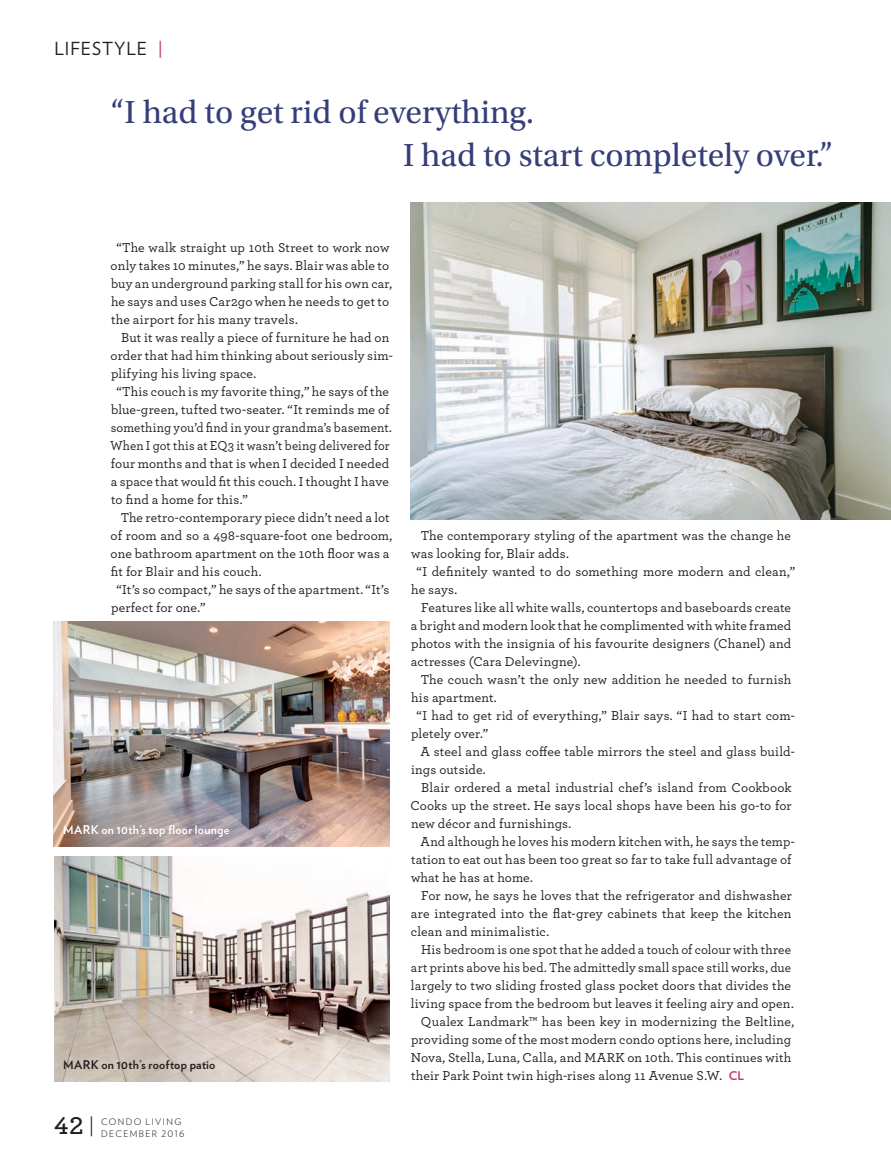
<style>
.page{position:relative;width:891px;height:1161px;background:#fff}
.page>*{position:absolute;margin:0;border:0;box-sizing:border-box;transform-origin:0 0}
.t1{font:33.6px/42.3px "Utopia Std";color:#353e79}
.t2{font:600 25.5px "Archer";color:#231f20}
.t3{font:18px "Verlag";letter-spacing:.05em;color:#231f20}
._1body_text{font:500 13.5px/18px "Archer";letter-spacing:.01em;color:#231f20}
.t4{font:700 12px "Verlag";letter-spacing:.02em;color:#fff}
.t5{font:700 12px "Verlag";letter-spacing:.015em;color:#231f20}
.t6{font:300 9px/12px "Verlag";letter-spacing:.155em;color:#231f20}
.s1{color:#c13d65}
.s2{font-family:"Verlag";font-weight:300;font-size:21px}
.s3{font-family:"Verlag";font-weight:700;font-size:12px;color:#c13d65}
</style>
<div class="page">
<img style="left:410px;top:202px;width:481px;height:317px">
<img style="left:54px;top:622px;width:336px;height:224px">
<img style="left:54px;top:857px;width:336px;height:224px">
<p class="t3" style="left:55px;top:35px;width:109px">LIFESTYLE <span class="s1">|</span></p>
<p class="t1" style="left:403px;top:92px;width:432px;text-indent:-293px">“I had to get rid of everything.<br>I had to start completely over.”</p>
<p class="_1body_text" style="left:111px;top:238px;width:283px;text-indent:6px">“The walk straight up 10th Street to work now only takes 10 minutes,” he says. Blair was able to buy an underground parking stall for his own car, he says and uses Car2go when he needs to get to the airport for his many travels.</p>
<p class="_1body_text" style="left:111px;top:328px;width:284px;text-indent:10px">But it was really a piece of furniture he had on order that had him thinking about seriously sim&shy;plifying his living space.</p>
<p class="_1body_text" style="left:110px;top:382px;width:283px;text-indent:6px">“This couch is my favorite thing,” he says of the blue-green, tufted two-seater. “It reminds me of something you’d find in your grandma’s basement.<br>When I got this at EQ3 it wasn’t being delivered for four months and that is when I decided I needed a space that would fit this couch. I thought I have to find a home for this.”</p>
<p class="_1body_text" style="left:111px;top:508px;width:283px;text-indent:10px">The retro-contemporary piece didn’t need a lot of room and so a 498-square-foot one bedroom, one bathroom apartment on the 10th floor was a fit for Blair and his couch.</p>
<p class="_1body_text" style="left:111px;top:580px;width:280px;text-indent:5px">“It’s so compact,” he says of the apartment. “It’s perfect for one.”</p>
<p class="t4" style="left:63px;top:820px;width:168px">MARK on 10th’s top floor lounge</p>
<p class="t5" style="left:63px;top:1056px;width:154px">MARK on 10th’s rooftop patio</p>
<p class="t2" style="left:54px;top:1106px;width:42px">42 <span class="s2">|</span></p>
<p class="t6" style="left:101px;top:1115px;width:85px">CONDO LIVING<br>DECEMBER 2016</p>
<p class="_1body_text" style="left:411px;top:526px;width:382px;text-indent:10px">The contemporary styling of the apartment was the change he was looking for, Blair adds.</p>
<p class="_1body_text" style="left:411px;top:562px;width:386px;text-indent:5px">“I definitely wanted to do something more modern and clean,” he says.</p>
<p class="_1body_text" style="left:411px;top:598px;width:382px;text-align:justify;text-indent:10px">Features like all white walls, countertops and baseboards create a bright and modern look that he complimented with white framed photos with the insignia of his favourite designers (Chanel) and actresses (Cara Delevingne).</p>
<p class="_1body_text" style="left:411px;top:670px;width:382px;text-indent:10px">The couch wasn’t the only new addition he needed to furnish his apartment.</p>
<p class="_1body_text" style="left:411px;top:706px;width:385px;text-indent:5px">“I had to get rid of everything,” Blair says. “I had to start com&shy;pletely over.”</p>
<p class="_1body_text" style="left:411px;top:742px;width:385px;text-indent:10px">A steel and glass coffee table mirrors the steel and glass build&shy;ings outside.</p>
<p class="_1body_text" style="left:410px;top:778px;width:383px;text-align:justify;text-indent:11px">Blair ordered a metal industrial chef’s island from Cookbook Cooks up the street. He says local shops have been his go-to for new décor and furnishings.</p>
<p class="_1body_text" style="left:411px;top:832px;width:385px;text-indent:9px">And although he loves his modern kitchen with, he says the temp&shy;tation to eat out has been too great so far to take full advantage of what he has at home.</p>
<p class="_1body_text" style="left:411px;top:886px;width:383px;text-align:justify;text-indent:10px">For now, he says he loves that the refrigerator and dishwasher are integrated into the flat-grey cabinets that keep the kitchen clean and minimalistic.</p>
<p class="_1body_text" style="left:411px;top:940px;width:384px;text-align:center">His bedroom is one spot that he added a touch of colour with three art prints above his bed. The admittedly small space still works, due largely to two sliding frosted glass pocket doors that divides the living space from the bedroom but leaves it feeling airy and open.</p>
<p class="_1body_text" style="left:411px;top:1012px;width:385px;text-indent:10px">Qualex Landmark™ has been key in modernizing the Beltline, providing some of the most modern condo options here, including Nova, Stella, Luna, Calla, and MARK on 10th. This continues with their Park Point twin high-rises along 11 Avenue S.W. <span class="s3">CL</span></p>
</div>
